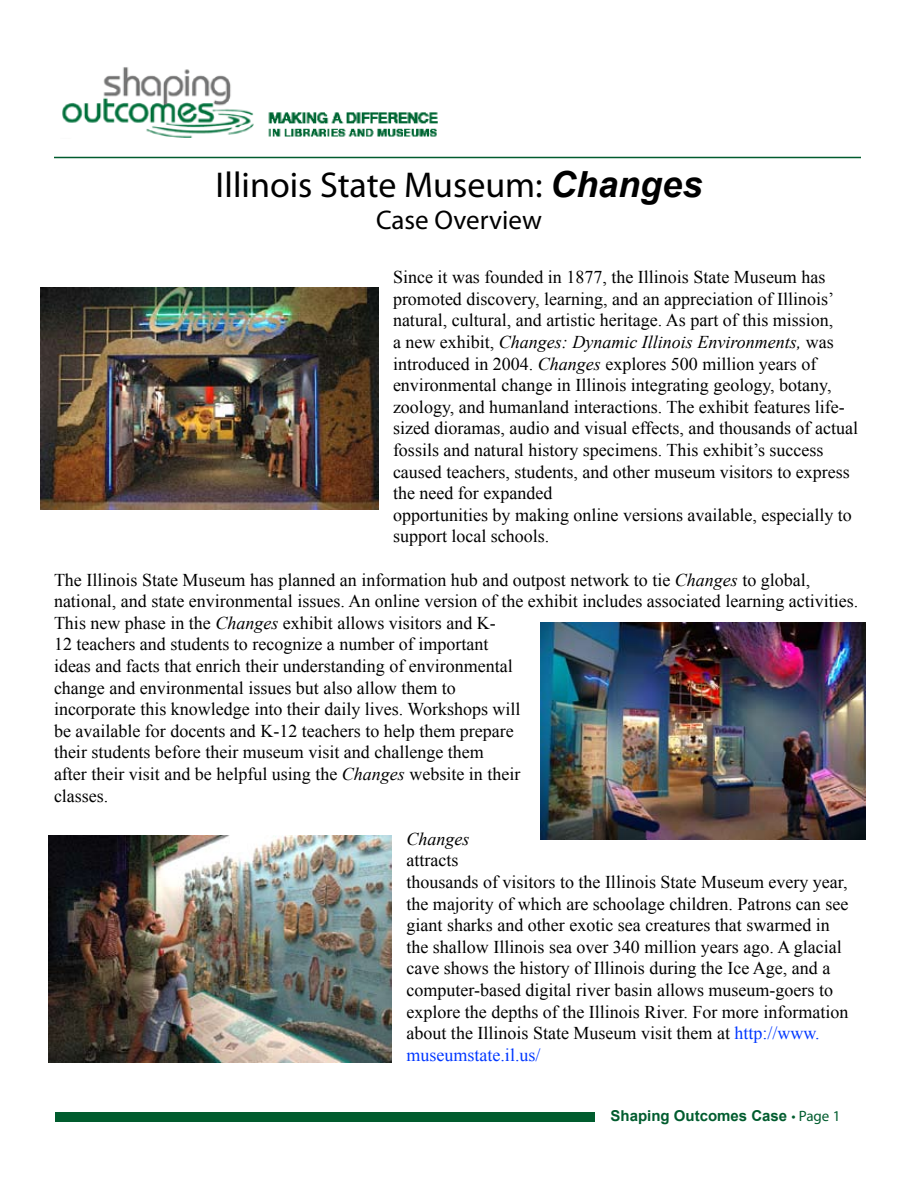
<style>
.page{position:relative;width:918px;height:1188px;background:#fff}
.page>*{position:absolute;margin:0;border:0;box-sizing:border-box;transform-origin:0 0}
.t1{font:36px "Myriad Pro";color:#000}
.t2{font:27px "Myriad Pro";color:#000}
.t3{font:18px/21.6px "Times New Roman";color:#000}
.master{font:700 15px "Arial";color:#005c2e}
.s1{font-family:"Arial";font-weight:700;font-style:italic}
.s2{font-style:italic}
.s3{color:#0037ff}
.s4{font-family:"Myriad Pro";font-weight:400}
</style>
<div class="page">
<img style="left:62px;top:67px;width:192px;height:71px">
<img style="left:268px;top:112px;width:170px;height:25px">
<hr style="left:54px;top:157px;width:807px;height:1px;background:#005c2e">
<div style="left:56px;top:1113px;width:540px;height:9px;background:#005c2e"></div>
<img style="left:41px;top:287px;width:337px;height:222px">
<img style="left:49px;top:835px;width:343px;height:228px">
<img style="left:540px;top:623px;width:325px;height:216px">
<p class="t1" style="left:216px;top:163px;width:488px">Illinois State Museum: <span class="s1">Changes</span></p>
<p class="t2" style="left:376px;top:204px;width:167px">Case Overview</p>
<p class="t3" style="left:393px;top:266px;width:467px">Since it was founded in 1877, the Illinois State Museum has promoted discovery, learning, and an appreciation of Illinois’ natural, cultural, and artistic heritage. As part of this mission,<br>a new exhibit, <span class="s2">Changes: Dynamic Illinois Environments,</span> was introduced in 2004. <span class="s2">Changes</span> explores 500 million years of environmental change in Illinois integrating geology, botany, zoology, and humanland interactions. The exhibit features life&shy;sized dioramas, audio and visual effects, and thousands of actual fossils and natural history specimens. This exhibit’s success caused teachers, students, and other museum visitors to express the need for expanded</p>
<p class="t3" style="left:393px;top:504px;width:460px">opportunities by making online versions available, especially to support local schools.</p>
<p class="t3" style="left:54px;top:569px;width:806px">The Illinois State Museum has planned an information hub and outpost network to tie <span class="s2">Changes</span> to global, national, and state environmental issues. An online version of the exhibit includes associated learning activities.<br>This new phase in the <span class="s2">Changes</span> exhibit allows visitors and K-<br>12 teachers and students to recognize a number of important<br>ideas and facts that enrich their understanding of environmental<br>change and environmental issues but also allow them to<br>incorporate this knowledge into their daily lives. Workshops will<br>be available for docents and K-12 teachers to help them prepare<br>their students before their museum visit and challenge them<br>after their visit and be helpful using the <span class="s2">Changes</span> website in their<br>classes.</p>
<p class="t3" style="left:406px;top:828px;width:443px"><span class="s2">Changes<br></span>attracts<br>thousands of visitors to the Illinois State Museum every year, the majority of which are schoolage children. Patrons can see giant sharks and other exotic sea creatures that swarmed in the shallow Illinois sea over 340 million years ago. A glacial cave shows the history of Illinois during the Ice Age, and a computer-based digital river basin allows museum-goers to explore the depths of the Illinois River. For more information about the Illinois State Museum visit them at <span class="s3">http://www. museumstate.il.us/</span></p>
<p class="master" style="left:610px;top:1106px;width:231px">Shaping Outcomes Case <span class="s4">• Page 1</span></p>
</div>
